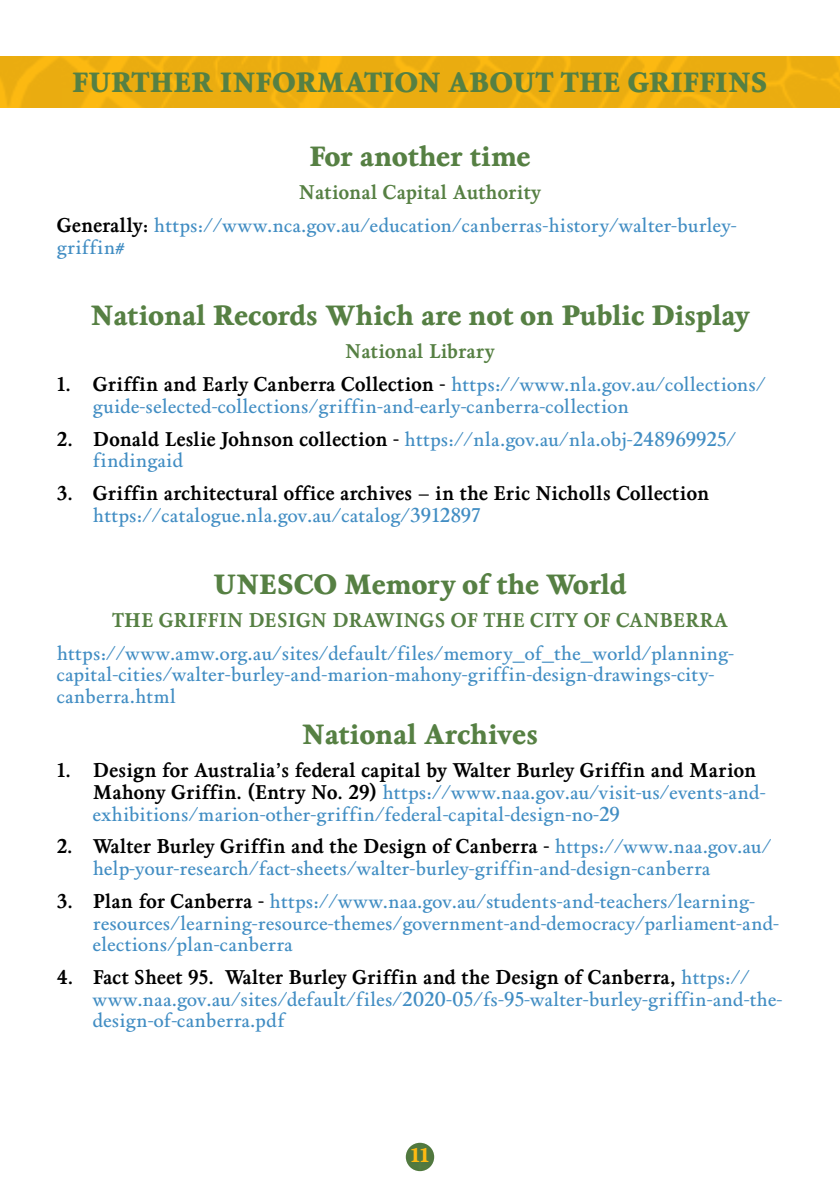
<style>
.page{position:relative;width:840px;height:1191px;background:#fff}
.page>*{position:absolute;margin:0;border:0;box-sizing:border-box;transform-origin:0 0}
.t1{font:800 28px "Brigade";color:#568043}
.t2{font:500 20px/21.6px "Brigade";color:#418dc3}
.t3{font:700 20px "Brigade";color:#000}
.t4{font:700 20px "Brigade";color:#568043}
.t5{font:800 20px "Brigade";color:#fdba12}
.s1{font-weight:700;color:#568043}
.s2{font-weight:700;color:#000}
</style>
<div class="page">
<img style="left:405px;top:1142px;width:29px;height:29px;border-radius:14px">
<img style="left:0;top:57px;width:839px;height:51px">
<h1 class="t1" style="left:72px;top:67px;width:696px">FURTHER INFORMATION ABOUT THE GRIFFINS</h1>
<h1 class="t1" style="left:309px;top:142px;width:223px">For another time</h1>
<p class="t2" style="left:57px;top:178px;width:681px;line-height:33px;text-indent:242px"><span class="s1">National Capital Authority<br></span><span class="s2">Generally:</span> https://www.nca.gov.au/education/canberras-history/walter-burley-</p>
<p class="t2" style="left:57px;top:238px;width:69px">griffin#</p>
<h1 class="t1" style="left:90px;top:301px;width:660px">National Records Which are not on Public Display</h1>
<p class="t4" style="left:345px;top:341px;width:151px">National Library</p>
<p class="t2" style="left:93px;top:376px;width:674px;text-indent:-36px"><span class="s2">1. Griffin and Early Canberra Collection -</span> https://www.nla.gov.au/collections/ guide-selected-collections/griffin-and-early-canberra-collection</p>
<p class="t2" style="left:93px;top:430px;width:644px;text-indent:-36px"><span class="s2">2. Donald Leslie Johnson collection -</span> https://nla.gov.au/nla.obj-248969925/ findingaid</p>
<p class="t3" style="left:57px;top:483px;width:653px">3. Griffin architectural office archives – in the Eric Nicholls Collection</p>
<p class="t2" style="left:93px;top:507px;width:389px">https://catalogue.nla.gov.au/catalog/3912897</p>
<h1 class="t1" style="left:213px;top:569px;width:414px">UNESCO Memory of the World</h1>
<p class="t4" style="left:112px;top:609px;width:617px">THE GRIFFIN DESIGN DRAWINGS OF THE CITY OF CANBERRA</p>
<p class="t2" style="left:57px;top:644px;width:678px">https://www.amw.org.au/sites/default/files/memory_of_the_world/planning&shy;capital-cities/walter-burley-and-marion-mahony-griffin-design-drawings-city&shy;canberra.html</p>
<h1 class="t1" style="left:301px;top:720px;width:238px">National Archives</h1>
<p class="t2" style="left:93px;top:762px;width:674px;text-indent:-36px"><span class="s2">1. Design for Australia’s federal capital by Walter Burley Griffin and Marion<br>Mahony Griffin. (Entry No. 29)</span> https://www.naa.gov.au/visit-us/events-and&shy;exhibitions/marion-other-griffin/federal-capital-design-no-29</p>
<p class="t2" style="left:93px;top:838px;width:679px;text-indent:-36px"><span class="s2">2. Walter Burley Griffin and the Design of Canberra -</span> https://www.naa.gov.au/ help-your-research/fact-sheets/walter-burley-griffin-and-design-canberra</p>
<p class="t2" style="left:93px;top:892px;width:687px;text-indent:-36px"><span class="s2">3. Plan for Canberra -</span> https://www.naa.gov.au/students-and-teachers/learning&shy;resources/learning-resource-themes/government-and-democracy/parliament-and&shy;elections/plan-canberra</p>
<p class="t2" style="left:93px;top:968px;width:690px;text-indent:-36px"><span class="s2">4. Fact Sheet 95. Walter Burley Griffin and the Design of Canberra,</span> https:// www.naa.gov.au/sites/default/files/2020-05/fs-95-walter-burley-griffin-and-the&shy;design-of-canberra.pdf</p>
<p class="t5" style="left:410px;top:1144px;width:20px">11</p>
</div>
